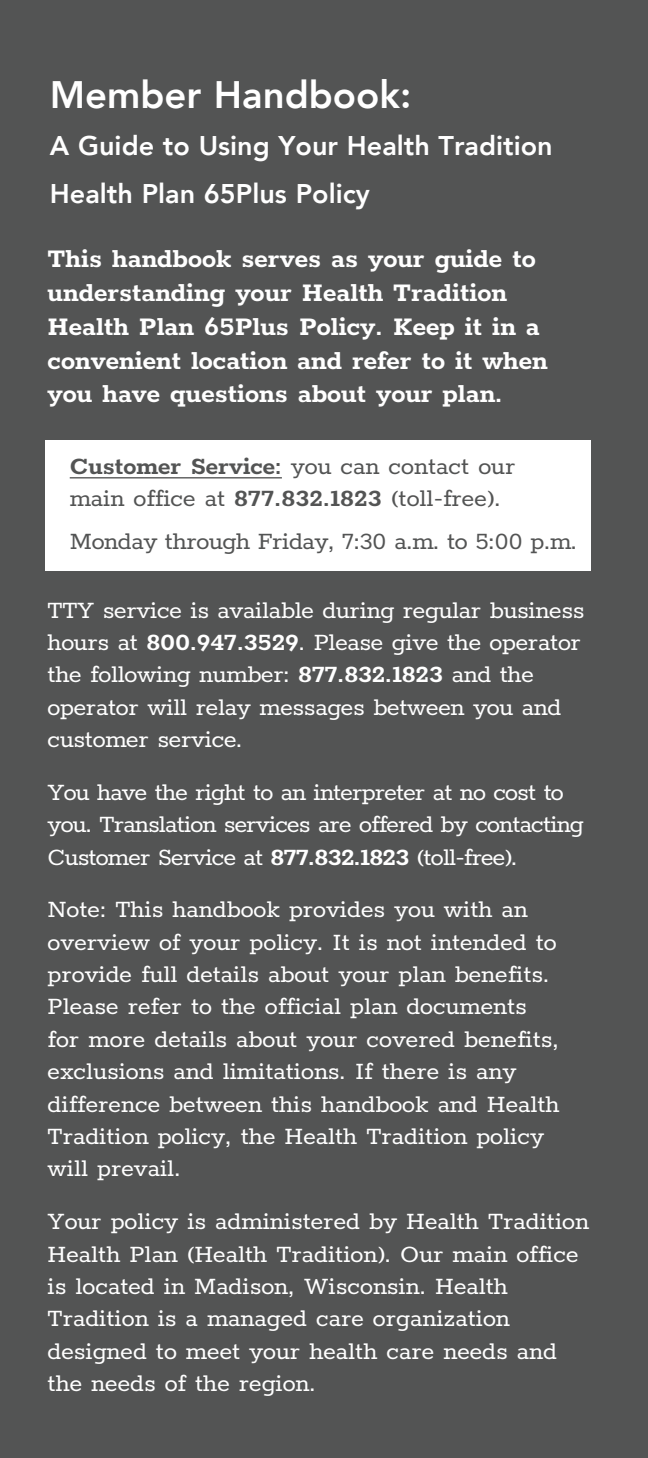
<style>
.page{position:relative;width:648px;height:1458px;background:#535454}
.page>*{position:absolute;margin:0;border:0;box-sizing:border-box;transform-origin:0 0}
.t1{font:800 38.25px "Avenir";color:#fff}
.t2{font:700 29.25px/33.8px "Rokkitt";color:#fff}
.t3{font:27px/32.4px "Rokkitt";color:#fff}
.t4{font:27px/32.4px "Rokkitt";letter-spacing:-.03em;color:#fff}
.t5{font:27px/32.4px "Rokkitt";color:#535454}
.t6{font:800 27px/47.2px "Avenir";color:#fff}
.s1{font-weight:700}
.s2{font-weight:600}
</style>
<div class="page">
<div style="left:45px;top:440px;width:546px;height:131px;background:#fff"></div>
<hr style="left:70px;top:477px;width:212px;height:1px;background:#535454">
<h1 class="t1" style="left:50px;top:65px;width:363px">Member Handbook:</h1>
<p class="t6" style="left:50px;top:122px;width:504px">A Guide to Using Your Health Tradition<br>Health Plan 65Plus Policy</p>
<p class="t2" style="left:48px;top:240px;width:502px">This handbook serves as your guide to understanding your Health Tradition Health Plan 65Plus Policy. Keep it in a convenient location and refer to it when you have questions about your plan.</p>
<p class="t5" style="left:70px;top:448px;width:447px"><span class="s1">Customer Service</span><span class="s2">:</span> you can contact our main office at <span class="s1">877.832.1823</span> (toll-free).</p>
<p class="t5" style="left:70px;top:523px;width:509px">Monday through Friday, 7:30 a.m. to 5:00 p.m.</p>
<p class="t3" style="left:48px;top:592px;width:538px">TTY service is available during regular business hours at <span class="s1">800.947.3529</span>. Please give the operator the following number: <span class="s1">877.832.1823</span> and the operator will relay messages between you and customer service.</p>
<p class="t4" style="left:48px;top:774px;width:538px">You have the right to an interpreter at no cost to you. Translation services are offered by contacting<br>Customer Service at <span class="s1">877.832.1823</span> (toll-free).</p>
<p class="t3" style="left:48px;top:891px;width:514px">Note: This handbook provides you with an overview of your policy. It is not intended to provide full details about your plan benefits.<br>Please refer to the official plan documents for more details about your covered benefits, exclusions and limitations. If there is any difference between this handbook and Health Tradition policy, the Health Tradition policy will prevail.</p>
<p class="t3" style="left:48px;top:1203px;width:543px">Your policy is administered by Health Tradition Health Plan (Health Tradition). Our main office is located in Madison, Wisconsin. Health Tradition is a managed care organization designed to meet your health care needs and the needs of the region.</p>
</div>
